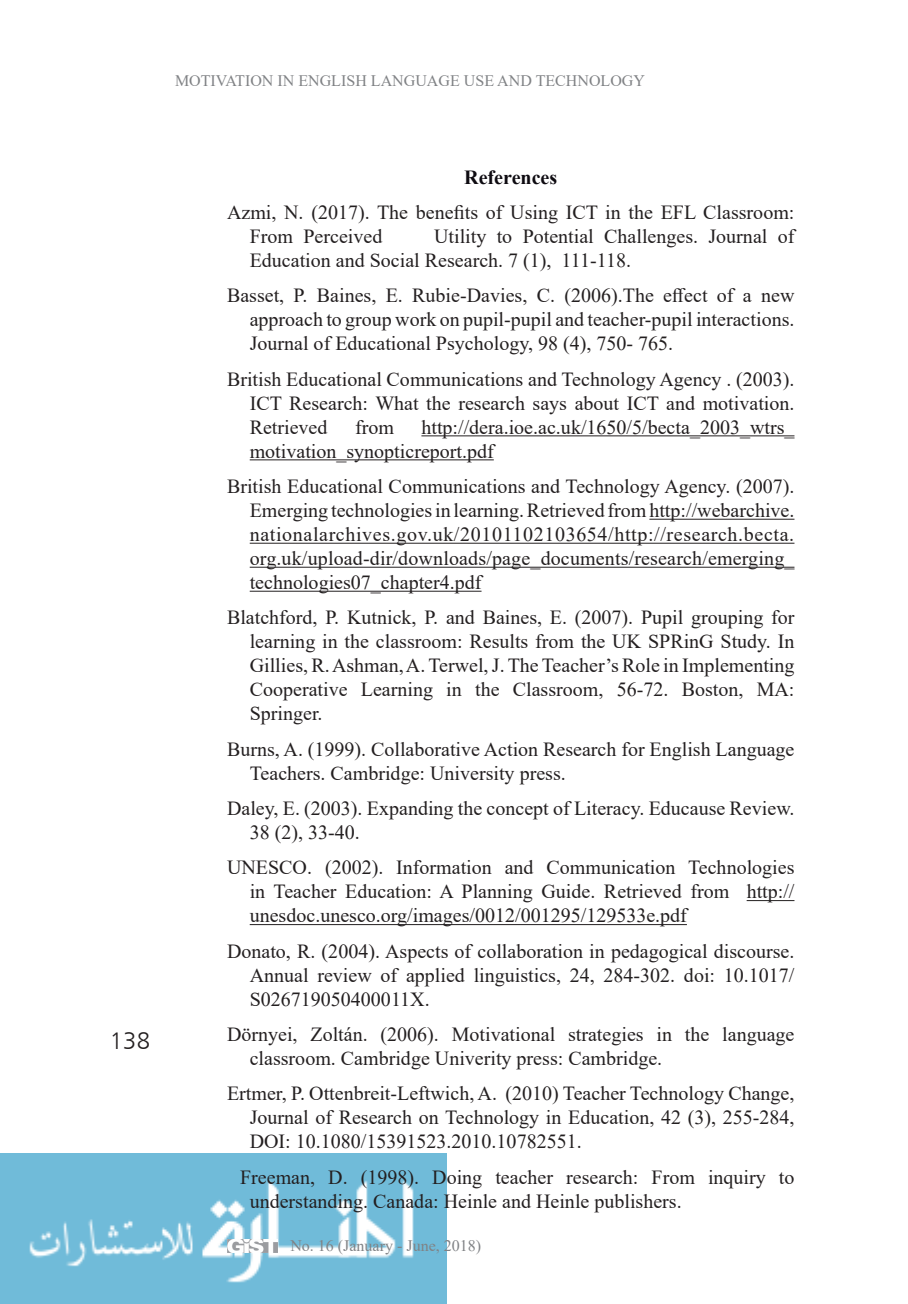
<style>
.page{position:relative;width:908px;height:1304px;background:#fff}
.page>*{position:absolute;margin:0;border:0;box-sizing:border-box;transform-origin:0 0}
.t1{font:24px "Humanist 777 BT Light B";color:#231f20}
.t2{font:20px/24px "Times New Roman";color:#231f20}
.t3{font:700 20px "Times New Roman";color:#0e0b11}
.t4{font:16px "Times New Roman";color:#808285}
</style>
<div class="page">
<img style="left:0;top:1154px;width:446px;height:150px">
<img style="left:227px;top:1239px;width:51px;height:13px">
<hr style="left:421px;top:435px;width:373px;height:1px;background:#231f20">
<hr style="left:249px;top:459px;width:244px;height:1px;background:#231f20">
<hr style="left:649px;top:519px;width:145px;height:1px;background:#231f20">
<hr style="left:249px;top:543px;width:545px;height:1px;background:#231f20">
<hr style="left:249px;top:567px;width:545px;height:1px;background:#231f20">
<hr style="left:249px;top:591px;width:232px;height:1px;background:#231f20">
<hr style="left:746px;top:900px;width:48px;height:1px;background:#231f20">
<hr style="left:249px;top:924px;width:437px;height:1px;background:#231f20">
<p class="t4" style="left:175px;top:69px;width:471px">MOTIVATION IN ENGLISH LANGUAGE USE AND TECHNOLOGY</p>
<p class="t1" style="left:110px;top:1026px;width:42px">138</p>
<p class="t3" style="left:464px;top:163px;width:94px">References</p>
<p class="t2" style="left:249px;top:200px;width:546px;text-indent:-23px">Azmi, N. (2017). The benefits of Using ICT in the EFL Classroom:<br>From Perceived</p>
<p class="t2" style="left:249px;top:224px;width:546px;text-indent:184px">Utility to Potential Challenges. Journal of<br>Education and Social Research. 7 (1), 111-118.</p>
<p class="t2" style="left:249px;top:283px;width:546px;text-align:justify;text-indent:-23px">Basset, P. Baines, E. Rubie-Davies, C. (2006).The effect of a new approach to group work on pupil-pupil and teacher-pupil interactions.<br>Journal of Educational Psychology, 98 (4), 750- 765.</p>
<p class="t2" style="left:249px;top:366px;width:546px;text-align:justify;text-indent:-23px">British Educational Communications and Technology Agency . (2003).<br>ICT Research: What the research says about ICT and motivation.<br>Retrieved</p>
<p class="t2" style="left:249px;top:414px;width:546px;text-indent:172px">http://dera.ioe.ac.uk/1650/5/becta_2003_wtrs_ motivation_synopticreport.pdf</p>
<p class="t2" style="left:249px;top:474px;width:546px;text-align:justify;text-indent:-23px">British Educational Communications and Technology Agency. (2007).<br>Emerging technologies in learning. Retrieved from http://webarchive. nationalarchives.gov.uk/20101102103654/http://research.becta. org.uk/upload-dir/downloads/page_documents/research/emerging_ technologies07_chapter4.pdf</p>
<p class="t2" style="left:249px;top:605px;width:546px;text-align:justify;text-indent:-23px">Blatchford, P. Kutnick, P. and Baines, E. (2007). Pupil grouping for learning in the classroom: Results from the UK SPRinG Study. In Gillies, R. Ashman, A. Terwel, J. The Teacher’s Role in Implementing Cooperative Learning in the Classroom, 56-72. Boston, MA:<br>Springer.</p>
<p class="t2" style="left:249px;top:736px;width:546px;text-indent:-23px">Burns, A. (1999). Collaborative Action Research for English Language<br>Teachers. Cambridge: University press.</p>
<p class="t2" style="left:249px;top:796px;width:546px;text-indent:-23px">Daley, E. (2003). Expanding the concept of Literacy. Educause Review.<br>38 (2), 33-40.</p>
<p class="t2" style="left:249px;top:855px;width:546px;text-align:justify;text-indent:-23px">UNESCO. (2002). Information and Communication Technologies in Teacher Education: A Planning Guide. Retrieved from http:// unesdoc.unesco.org/images/0012/001295/129533e.pdf</p>
<p class="t2" style="left:249px;top:938px;width:546px;text-align:justify;text-indent:-23px">Donato, R. (2004). Aspects of collaboration in pedagogical discourse.<br>Annual review of applied linguistics, 24, 284-302. doi: 10.1017/ S026719050400011X.</p>
<p class="t2" style="left:249px;top:1022px;width:546px;text-indent:-23px">Dörnyei, Zoltán. (2006). Motivational strategies in the language classroom. Cambridge Univerity press: Cambridge.</p>
<p class="t2" style="left:249px;top:1081px;width:546px;text-align:justify;text-indent:-23px">Ertmer, P. Ottenbreit-Leftwich, A. (2010) Teacher Technology Change, Journal of Research on Technology in Education, 42 (3), 255-284, DOI: 10.1080/15391523.2010.10782551.</p>
<p class="t2" style="left:249px;top:1164px;width:546px;text-indent:-10px">Freeman, D. (1998). Doing teacher research: From inquiry to understanding. Canada: Heinle and Heinle publishers.</p>
<p class="t2" style="left:355px;top:414px;width:40px">from</p>
<p class="t4" style="left:290px;top:1235px;width:192px">No. 16 (January - June, 2018)</p>
</div>
